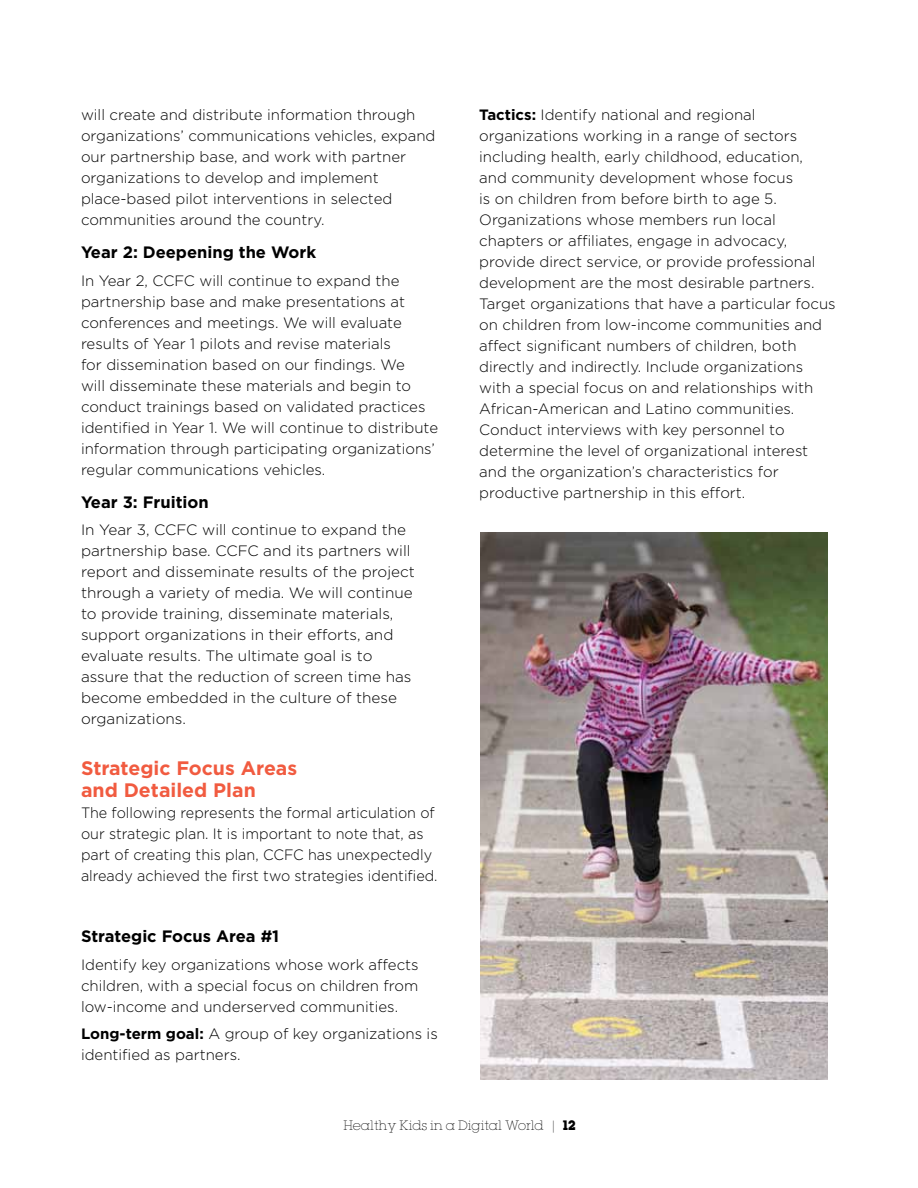
<style>
.page{position:relative;width:918px;height:1188px;background:#fff}
.page>*{position:absolute;margin:0;border:0;box-sizing:border-box;transform-origin:0 0}
.t1{font:700 19.5px/22.5px "Gotham";color:#f15b40}
.t2{font:700 16.5px "Gotham";color:#000}
.t3{font:300 15px/21px "Gotham";color:#000}
.t4{font:300 15px/21px "Gotham";color:#000;scale:.96 1}
.t5{font:12px "Lubalin X Light";color:#000}
.s1{font-weight:700}
.s2{font-family:"Lubalin";font-weight:700}
</style>
<div class="page">
<img style="left:481px;top:532px;width:346px;height:548px">
<p class="t3" style="left:81px;top:104px;width:356px">will create and distribute information through organizations’ communications vehicles, expand our partnership base, and work with partner organizations to develop and implement place-based pilot interventions in selected communities around the country.</p>
<p class="t2" style="left:81px;top:241px;width:237px">Year 2: Deepening the Work</p>
<p class="t3" style="left:81px;top:270px;width:359px">In Year 2, CCFC will continue to expand the partnership base and make presentations at conferences and meetings. We will evaluate results of Year 1 pilots and revise materials<br>for dissemination based on our findings. We<br>will disseminate these materials and begin to conduct trainings based on validated practices identified in Year 1. We will continue to distribute information through participating organizations’ regular communications vehicles.</p>
<p class="t2" style="left:81px;top:491px;width:129px">Year 3: Fruition</p>
<p class="t3" style="left:81px;top:519px;width:335px">In Year 3, CCFC will continue to expand the partnership base. CCFC and its partners will report and disseminate results of the project through a variety of media. We will continue to provide training, disseminate materials, support organizations in their efforts, and evaluate results. The ultimate goal is to assure that the reduction of screen time has become embedded in the culture of these organizations.</p>
<h1 class="t1" style="left:81px;top:756px;width:218px">Strategic Focus Areas and Detailed Plan</h1>
<p class="t4" style="left:81px;top:802px;width:373px">The following represents the formal articulation of our strategic plan. It is important to note that, as part of creating this plan, CCFC has unexpectedly already achieved the first two strategies identified.</p>
<p class="t2" style="left:81px;top:925px;width:200px">Strategic Focus Area #1</p>
<p class="t3" style="left:81px;top:954px;width:339px;text-align:justify">Identify key organizations whose work affects children, with a special focus on children from low-income and underserved communities.</p>
<p class="t3" style="left:81px;top:1023px;width:358px"><span class="s1">Long-term goal:</span> A group of key organizations is identified as partners.</p>
<p class="t3" style="left:479px;top:104px;width:358px"><span class="s1">Tactics:</span> Identify national and regional organizations working in a range of sectors including health, early childhood, education,<br>and community development whose focus<br>is on children from before birth to age 5.<br>Organizations whose members run local chapters or affiliates, engage in advocacy, provide direct service, or provide professional development are the most desirable partners.<br>Target organizations that have a particular focus on children from low-income communities and affect significant numbers of children, both directly and indirectly. Include organizations with a special focus on and relationships with African-American and Latino communities.<br>Conduct interviews with key personnel to determine the level of organizational interest and the organization’s characteristics for productive partnership in this effort.</p>
<p class="t5" style="left:343px;top:1118px;width:234px">Healthy Kids in a Digital World | <span class="s2">12</span></p>
</div>
